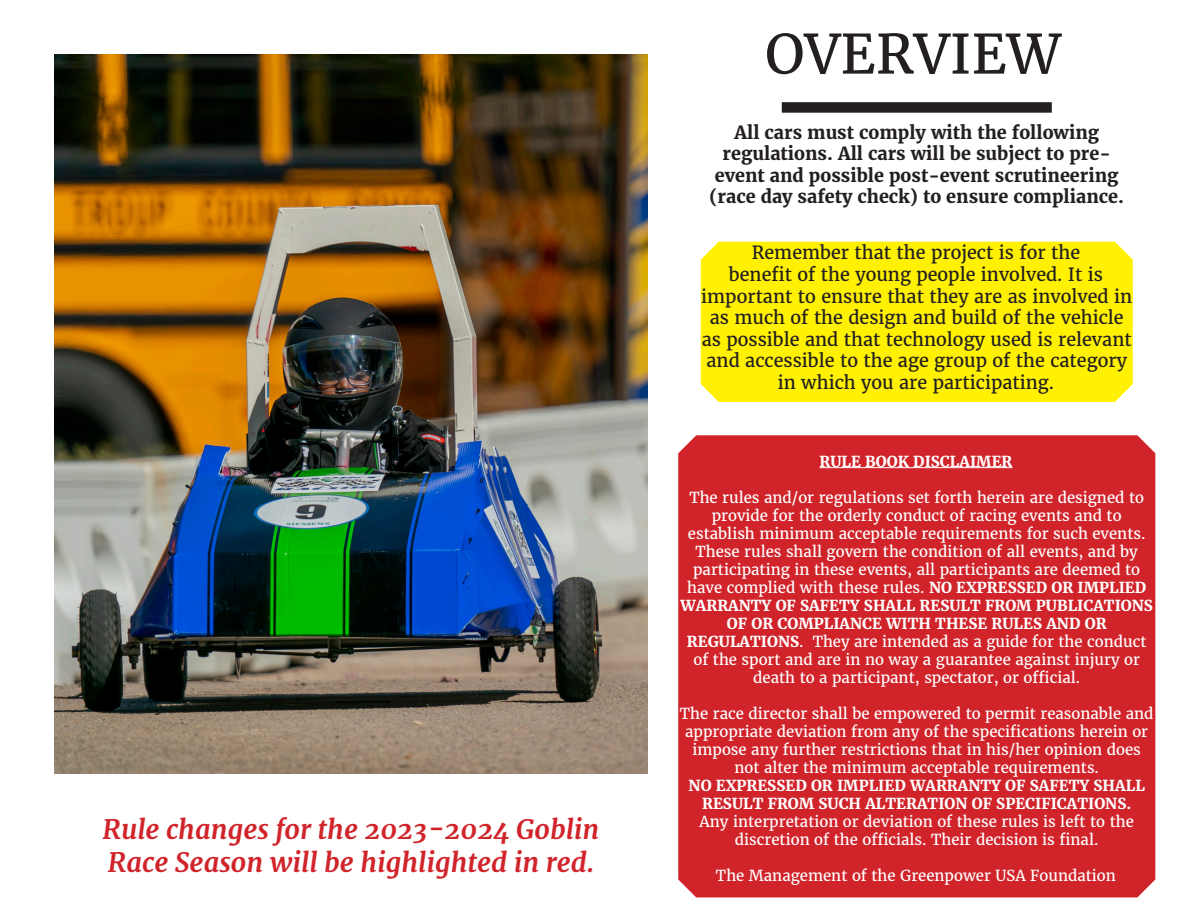
<style>
.page{position:relative;width:1188px;height:918px;background:#fff}
.page>*{position:absolute;margin:0;border:0;box-sizing:border-box;transform-origin:0 0}
.t1{font:54px "Merriweather";color:#231f20}
.t2{font:italic 700 27px/32.4px "Merriweather";color:#d1232a}
.t3{font:18px/21.6px "Merriweather";color:#231f20;text-align:center}
.t4{font:700 18px/21.6px "Merriweather";color:#231f20;text-align:center}
.t5{font:15px/18px "Merriweather";color:#fff;text-align:center}
.t6{font:700 15px/18px "Merriweather";color:#fff;text-align:center}
.s1{font-weight:700}
</style>
<div class="page">
<img style="left:54px;top:54px;width:594px;height:720px">
<div style="left:782px;top:102px;width:270px;height:11px;background:#231f20"></div>
<div style="left:701px;top:242px;width:432px;height:160px;background:#fff101"></div>
<div style="left:678px;top:435px;width:477px;height:462px;background:#d1232a"></div>
<hr style="left:820px;top:467px;width:192px;height:1px;background:#fff">
<p class="t2" style="left:102px;top:813px;width:499px">Rule changes for the 2023-2024 Goblin<br>Race Season will be highlighted in red.</p>
<p class="t1" style="left:765px;top:18px;width:297px">OVERVIEW</p>
<p class="t4" style="left:710px;top:121px;width:416px">All cars must comply with the following regulations. All cars will be subject to pre&shy;event and possible post-event scrutineering (race day safety check) to ensure compliance.</p>
<p class="t3" style="left:701px;top:242px;width:433px">Remember that the project is for the<br>benefit of the young people involved. It is important to ensure that they are as involved in as much of the design and build of the vehicle as possible and that technology used is relevant and accessible to the age group of the category in which you are participating.</p>
<p class="t6" style="left:820px;top:452px;width:194px">RULE BOOK DISCLAIMER</p>
<p class="t5" style="left:689px;top:488px;width:456px">The rules and/or regulations set forth herein are designed to provide for the orderly conduct of racing events and to</p>
<p class="t5" style="left:681px;top:524px;width:474px">establish minimum acceptable requirements for such events.<br>These rules shall govern the condition of all events, and by participating in these events, all participants are deemed to have complied with these rules. <span class="s1">NO EXPRESSED OR IMPLIED WARRANTY OF SAFETY SHALL RESULT FROM PUBLICATIONS OF OR COMPLIANCE WITH THESE RULES AND OR</span></p>
<p class="t5" style="left:687px;top:632px;width:461px"><span class="s1">REGULATIONS</span>. They are intended as a guide for the conduct of the sport and are in no way a guarantee against injury or death to a participant, spectator, or official.</p>
<p class="t5" style="left:680px;top:704px;width:475px">The race director shall be empowered to permit reasonable and appropriate deviation from any of the specifications herein or impose any further restrictions that in his/her opinion does not alter the minimum acceptable requirements.</p>
<p class="t6" style="left:689px;top:776px;width:458px">NO EXPRESSED OR IMPLIED WARRANTY OF SAFETY SHALL<br>RESULT FROM SUCH ALTERATION OF SPECIFICATIONS.</p>
<p class="t5" style="left:699px;top:812px;width:436px">Any interpretation or deviation of these rules is left to the</p>
<p class="t5" style="left:735px;top:830px;width:365px">discretion of the officials. Their decision is final.</p>
<p class="t5" style="left:716px;top:866px;width:401px">The Management of the Greenpower USA Foundation</p>
</div>
